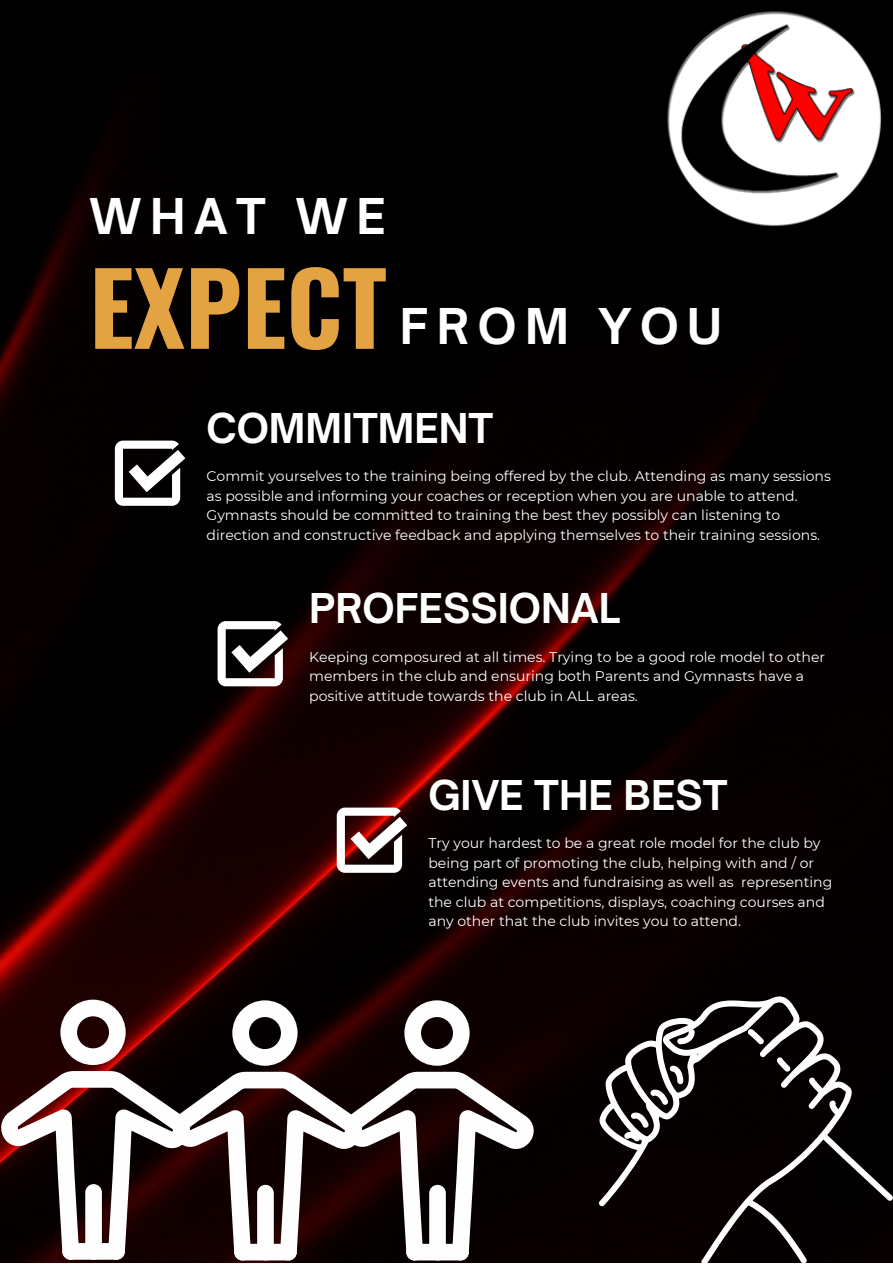
<style>
.page{position:relative;width:893px;height:1264px;background:#fff}
.page>*{position:absolute;margin:0;border:0;box-sizing:border-box;transform-origin:0 0}
.t1{font:700 99.6px "Oswald";color:#e4a342}
.t2{font:700 47.25px "Open Sauce One";letter-spacing:.18em;color:#fff}
.t3{font:700 39.3px "Open Sauce One";color:#fff}
.t4{font:14.1px/19.5px "Montserrat";color:#fefeff}
</style>
<div class="page">
<img style="left:0;top:0;width:892px;height:1262px">
<svg style="left:115px;top:440px;width:70px;height:66px"></svg>
<svg style="left:217px;top:621px;width:71px;height:65px"></svg>
<svg style="left:337px;top:807px;width:70px;height:65px"></svg>
<img style="left:649px;top:0;width:243px;height:244px">
<svg style="left:598px;top:996px;width:294px;height:266px;background:#221d1d"></svg>
<svg style="left:747px;top:1029px;width:17px;height:15px"></svg>
<svg style="left:776px;top:1057px;width:14px;height:14px"></svg>
<svg style="left:630px;top:1112px;width:19px;height:16px"></svg>
<svg style="left:650px;top:1065px;width:33px;height:40px"></svg>
<svg style="left:60px;top:999px;width:66px;height:65px"></svg>
<svg style="left:232px;top:1000px;width:65px;height:65px"></svg>
<svg style="left:404px;top:1000px;width:65px;height:65px"></svg>
<svg style="left:1px;top:1071px;width:532px;height:189px"></svg>
<div style="left:429px;top:1184px;width:17px;height:76px;background:#fefefe;border-radius:8px"></div>
<h2 class="t2" style="left:89px;top:187px;width:298px">WHAT WE</h2>
<h1 class="t1" style="left:89px;top:230px;width:299px">EXPECT</h1>
<h2 class="t2" style="left:400px;top:297px;width:323px">FROM YOU</h2>
<h3 class="t3" style="left:206px;top:403px;width:288px">COMMITMENT</h3>
<p class="t4" style="left:206px;top:466px;width:626px">Commit yourselves to the training being offered by the club. Attending as many sessions as possible and informing your coaches or reception when you are unable to attend.<br>Gymnasts should be committed to training the best they possibly can listening to direction and constructive feedback and applying themselves to their training sessions.</p>
<h3 class="t3" style="left:309px;top:584px;width:312px">PROFESSIONAL</h3>
<p class="t4" style="left:309px;top:647px;width:517px">Keeping composured at all times. Trying to be a good role model to other members in the club and ensuring both Parents and Gymnasts have a positive attitude towards the club in ALL areas.</p>
<h3 class="t3" style="left:428px;top:770px;width:301px">GIVE THE BEST</h3>
<p class="t4" style="left:428px;top:833px;width:405px">Try your hardest to be a great role model for the club by being part of promoting the club, helping with and / or attending events and fundraising as well as representing the club at competitions, displays, coaching courses and any other that the club invites you to attend.</p>
</div>
